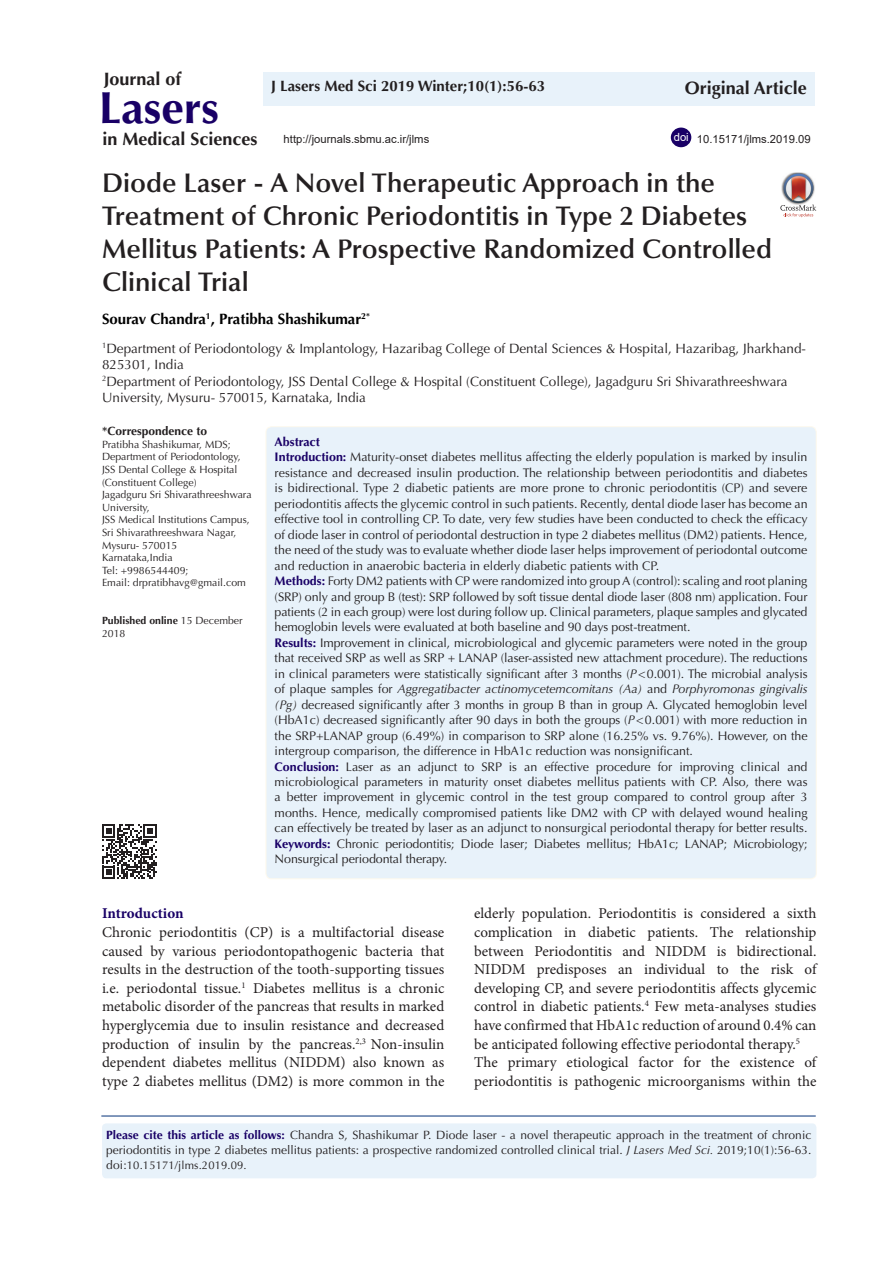
<style>
.page{position:relative;width:893px;height:1263px;background:#fff}
.page>*{position:absolute;margin:0;border:0;box-sizing:border-box;transform-origin:0 0}
.t1{font:700 45px "Optima LT Std";color:#190066}
.t2{font:600 27px/33px "Optima LT Std";color:#231f20}
.t3{font:700 18px "Optima LT Std";color:#231f20}
.t4{font:15px/18.6px "Minion Pro";color:#231f20;text-align:justify}
.t5{font:700 15px "Optima LT Std";color:#000}
.t6{font:700 15px "Optima LT Std";color:#231f20}
.t7{font:700 15px "Minion Pro";letter-spacing:-.005em;color:#190066}
.t8{font:13.5px/16.5px "Optima LT Std";color:#231f20}
.t9{font:12.45px/15.5px "Optima LT Std";letter-spacing:-.01em;color:#231f20;text-align:justify}
.Default{font:700 12.45px "Optima LT Std";color:#190066}
.t10{font:12px/15px "Optima LT Std";color:#231f20}
.t11{font:700 12px "Optima LT Std";color:#231f20}
.t12{font:11.25px "Arial";color:#231f20}
.t13{font:11.25px "Optima LT Std";letter-spacing:.01em;color:#231f20}
.t14{font:11.25px "Arial";color:#fff}
.t15{font:10.5px/12.6px "Optima LT Std";color:#231f20}
.t16{font:700 10.5px/12.6px "Optima LT Std";color:#231f20}
.s1{font-weight:700;color:#190066}
.s2{font-style:italic}
.s3{font-weight:400}
.s4{font-size:12px}
</style>
<div class="page">
<hr style="left:101px;top:1116px;width:715px;height:1px;background:#053278">
<div style="left:102px;top:1123px;width:714px;height:55px;background:#e8f2fa;border-radius:4px"></div>
<img style="left:792px;top:172px;width:12px;height:1px">
<svg style="left:780px;top:173px;width:36px;height:44px"></svg>
<div style="left:649px;top:72px;width:166px;height:34px;background:#e8f2fa"></div>
<div style="left:671px;top:128px;width:20px;height:19px;background:#190066;border-radius:50%"></div>
<div style="left:266px;top:427px;width:550px;height:452px;background:#e8f2fa;border-radius:6px"></div>
<svg style="left:102px;top:824px;width:54px;height:55px"></svg>
<div style="left:263px;top:72px;width:386px;height:34px;background:#e8f2fa"></div>
<p class="t3" style="left:104px;top:68px;width:79px">Journal of</p>
<p class="t1" style="left:99px;top:81px;width:122px">Lasers</p>
<p class="t3" style="left:103px;top:129px;width:157px">in Medical Sciences</p>
<p class="t3" style="left:685px;top:77px;width:124px">Original Article</p>
<p class="t14" style="left:674px;top:129px;width:17px">doi</p>
<p class="t12" style="left:697px;top:131px;width:115px">10.15171/jlms.2019.09</p>
<p class="t2" style="left:102px;top:167px;width:672px">Diode Laser - A Novel Therapeutic Approach in the Treatment of Chronic Periodontitis in Type 2 Diabetes Mellitus Patients: A Prospective Randomized Controlled Clinical Trial</p>
<p class="t5" style="left:102px;top:310px;width:269px">Sourav Chandra<sup>1</sup>, Pratibha Shashikumar<sup>2*</sup></p>
<p class="t8" style="left:102px;top:340px;width:706px"><sup>1</sup>Department of Periodontology &amp; Implantology, Hazaribag College of Dental Sciences &amp; Hospital, Hazaribag, Jharkhand-<br>825301, India</p>
<p class="t8" style="left:102px;top:373px;width:687px"><sup>2</sup>Department of Periodontology, JSS Dental College &amp; Hospital (Constituent College), Jagadguru Sri Shivarathreeshwara<br>University, Mysuru- 570015, Karnataka, India</p>
<p class="Default" style="left:275px;top:435px;width:47px">Abstract</p>
<p class="t9" style="left:275px;top:450px;width:534px"><span class="s1">Introduction:</span> Maturity-onset diabetes mellitus affecting the elderly population is marked by insulin resistance and decreased insulin production. The relationship between periodontitis and diabetes is bidirectional. Type 2 diabetic patients are more prone to chronic periodontitis (CP) and severe periodontitis affects the glycemic control in such patients. Recently, dental diode laser has become an effective tool in controlling CP. To date, very few studies have been conducted to check the efficacy of diode laser in control of periodontal destruction in type 2 diabetes mellitus (DM2) patients. Hence, the need of the study was to evaluate whether diode laser helps improvement of periodontal outcome and reduction in anaerobic bacteria in elderly diabetic patients with CP.</p>
<p class="t9" style="left:275px;top:573px;width:534px"><span class="s1">Methods:</span> Forty DM2 patients with CP were randomized into group A (control): scaling and root planing (SRP) only and group B (test): SRP followed by soft tissue dental diode laser (808 nm) application. Four patients (2 in each group) were lost during follow up. Clinical parameters, plaque samples and glycated hemoglobin levels were evaluated at both baseline and 90 days post-treatment.</p>
<p class="t9" style="left:275px;top:635px;width:534px"><span class="s1">Results:</span> Improvement in clinical, microbiological and glycemic parameters were noted in the group that received SRP as well as SRP + LANAP (laser-assisted new attachment procedure). The reductions in clinical parameters were statistically significant after 3 months (<span class="s2">P</span>&lt;0.001). The microbial analysis of plaque samples for <span class="s2">Aggregatibacter actinomycetemcomitans (Aa)</span> and <span class="s2">Porphyromonas gingivalis (Pg)</span> decreased significantly after 3 months in group B than in group A. Glycated hemoglobin level (HbA1c) decreased significantly after 90 days in both the groups (<span class="s2">P</span>&lt;0.001) with more reduction in the SRP+LANAP group (6.49%) in comparison to SRP alone (16.25% vs. 9.76%). However, on the intergroup comparison, the difference in HbA1c reduction was nonsignificant.</p>
<p class="t9" style="left:275px;top:759px;width:534px"><span class="s1">Conclusion:</span> Laser as an adjunct to SRP is an effective procedure for improving clinical and microbiological parameters in maturity onset diabetes mellitus patients with CP. Also, there was a better improvement in glycemic control in the test group compared to control group after 3 months. Hence, medically compromised patients like DM2 with CP with delayed wound healing can effectively be treated by laser as an adjunct to nonsurgical periodontal therapy for better results.</p>
<p class="t9" style="left:275px;top:836px;width:534px"><span class="s1">Keywords:</span> Chronic periodontitis; Diode laser; Diabetes mellitus; HbA1c; LANAP; Microbiology;<br>Nonsurgical periodontal therapy.</p>
<p class="t6" style="left:271px;top:78px;width:275px">J Lasers Med Sci 2019 Winter;10(1):56-63</p>
<p class="t12" style="left:284px;top:131px;width:147px">http://journals.sbmu.ac.ir/jlms</p>
<p class="t11" style="left:102px;top:424px;width:107px">*Correspondence to</p>
<p class="t15" style="left:102px;top:438px;width:130px">Pratibha Shashikumar, MDS;</p>
<p class="t15" style="left:102px;top:451px;width:140px">Department of Periodontology,</p>
<p class="t15" style="left:102px;top:463px;width:137px">JSS Dental College &amp; Hospital (Constituent College)</p>
<p class="t15" style="left:102px;top:488px;width:151px">Jagadguru Sri Shivarathreeshwara<br>University,</p>
<p class="t15" style="left:102px;top:514px;width:149px">JSS Medical Institutions Campus,<br>Sri Shivarathreeshwara Nagar,<br>Mysuru- 570015</p>
<p class="t15" style="left:102px;top:551px;width:72px">Karnataka,India</p>
<p class="t15" style="left:102px;top:564px;width:88px">Tel: +9986544409;</p>
<p class="t15" style="left:102px;top:577px;width:145px">Email: drpratibhavg@gmail.com</p>
<p class="t16" style="left:102px;top:614px;width:142px">Published online <span class="s3">15 December<br>2018</span></p>
<p class="t7" style="left:102px;top:903px;width:83px">Introduction</p>
<p class="t4" style="left:102px;top:923px;width:344px">Chronic periodontitis (CP) is a multifactorial disease caused by various periodontopathogenic bacteria that results in the destruction of the tooth-supporting tissues i.e. periodontal tissue.<sup>1</sup> Diabetes mellitus is a chronic metabolic disorder of the pancreas that results in marked hyperglycemia due to insulin resistance and decreased production of insulin by the pancreas.<sup>2,3</sup> Non-insulin dependent diabetes mellitus (NIDDM) also known as type 2 diabetes mellitus (DM2) is more common in the</p>
<p class="t4" style="left:474px;top:904px;width:344px">elderly population. Periodontitis is considered a sixth complication in diabetic patients. The relationship between Periodontitis and NIDDM is bidirectional.<br>NIDDM predisposes an individual to the risk of developing CP, and severe periodontitis affects glycemic control in diabetic patients.<sup>4</sup> Few meta-analyses studies have confirmed that HbA1c reduction of around 0.4% can be anticipated following effective periodontal therapy.<sup>5</sup></p>
<p class="t4" style="left:474px;top:1053px;width:344px">The primary etiological factor for the existence of periodontitis is pathogenic microorganisms within the</p>
<p class="t10" style="left:106px;top:1127px;width:707px"><span class="s1">Please cite this article as follows:</span> Chandra S, Shashikumar P. Diode laser - a novel therapeutic approach in the treatment of chronic periodontitis in type 2 diabetes mellitus patients: a prospective randomized controlled clinical trial. <span class="s2">J Lasers Med Sci.</span> 2019;10(1):56-63.</p>
<p class="t13" style="left:106px;top:1158px;width:142px"><span class="s4">doi:</span>10.15171/jlms.2019.09.</p>
</div>
